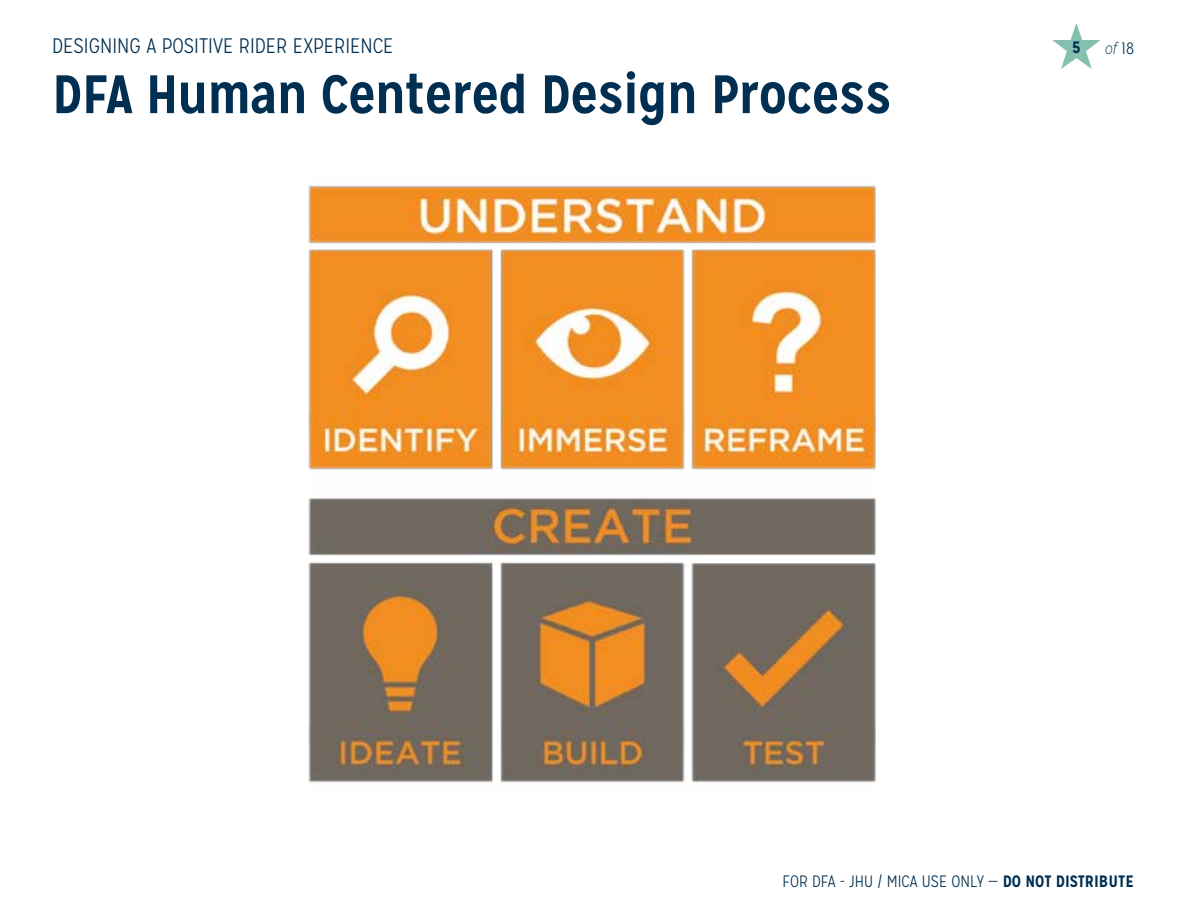
<style>
.page{position:relative;width:1188px;height:918px;background:#fff}
.page>*{position:absolute;margin:0;border:0;box-sizing:border-box;transform-origin:0 0}
.t1{font:700 54px "Mission Gothic";letter-spacing:-.01em;color:#002f51}
.t2{font:300 21px "Mission Gothic";color:#002f51}
.t3{font:300 16.5px "Mission Gothic";color:#002f51}
.t4{font:italic 100 16.5px "Mission Gothic";color:#002f51}
.t5{font:700 16.5px "Mission Gothic";color:#002f51}
.s1{font-weight:300;font-style:normal}
.s2{font-weight:700}
</style>
<div class="page">
<svg style="left:1052px;top:23px;width:49px;height:46px"></svg>
<img style="left:308px;top:185px;width:567px;height:598px">
<p class="t2" style="left:52px;top:34px;width:343px">DESIGNING A POSITIVE RIDER EXPERIENCE</p>
<p class="t5" style="left:1072px;top:37px;width:11px">5</p>
<h1 class="t1" style="left:52px;top:60px;width:841px">DFA Human Centered Design Process</h1>
<p class="t4" style="left:1105px;top:39px;width:31px">of <span class="s1">18</span></p>
<p class="t3" style="left:783px;top:872px;width:353px">FOR DFA - JHU / MICA USE ONLY — <span class="s2">DO NOT DISTRIBUTE</span></p>
</div>
